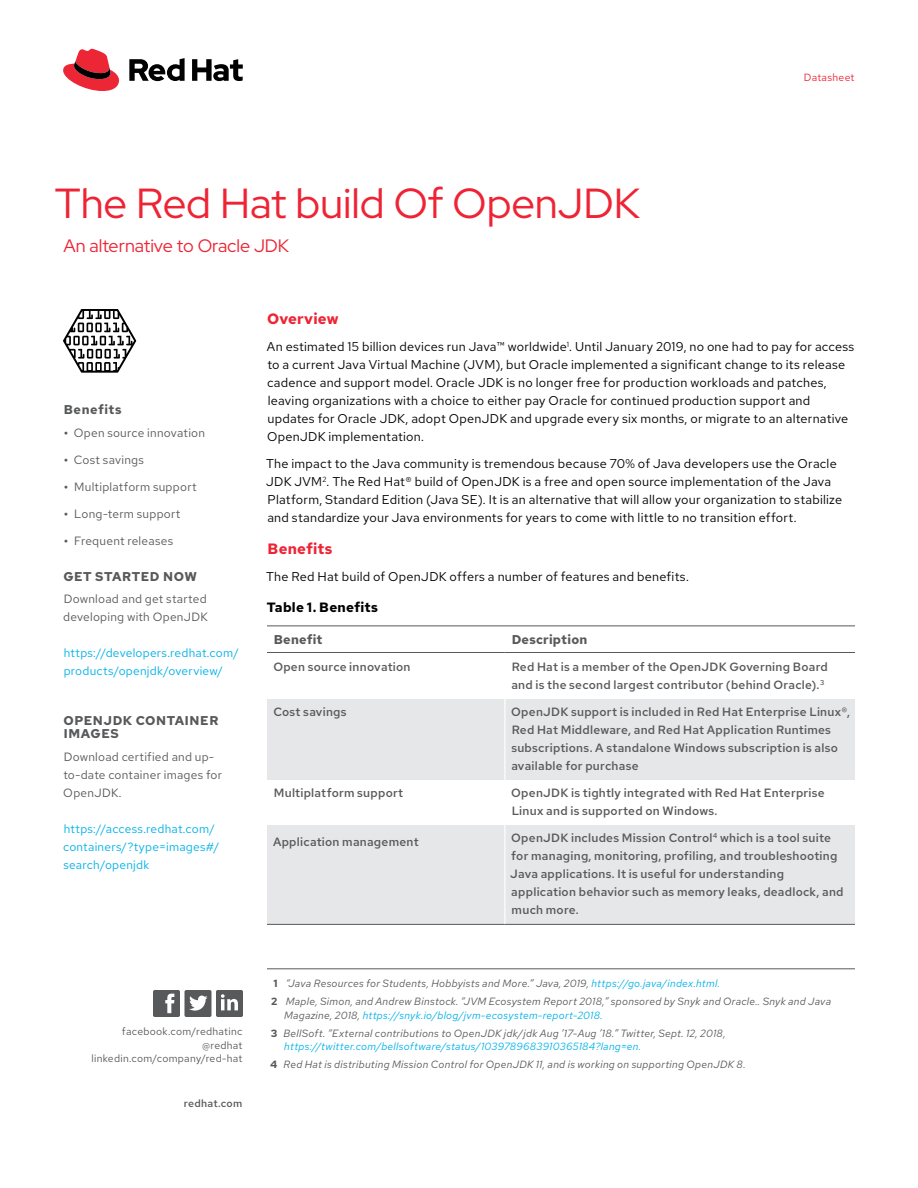
<style>
.page{position:relative;width:918px;height:1188px;background:#fff}
.page>*{position:absolute;margin:0;border:0;box-sizing:border-box;transform-origin:0 0}
.t1{font:42px "Red Hat Display";letter-spacing:-.005em;color:#ee2435}
.t2{font:18px "Red Hat Display";color:#ee2435}
.t3{font:700 15px "Red Hat Text";letter-spacing:.01em;color:#ee2435}
.t4{font:700 13.5px "Red Hat Text";letter-spacing:.015em;color:#000}
.t5{font:12.75px/18px "Red Hat Text";letter-spacing:.02em;color:#000}
.t6{font:700 12.75px/13.5px "Red Hat Text";letter-spacing:.035em;color:#58595b}
.t7{font:700 12.75px "Red Hat Text";letter-spacing:.015em;color:#58595b}
.t8{font:500 12px/18px "Red Hat Text";letter-spacing:.02em;color:#58595b}
.t9{font:12px/18px "Red Hat Text";letter-spacing:.02em;color:#58595b}
.t10{font:12px/18px "Red Hat Text";letter-spacing:.02em;color:#00b1e8}
.t11{font:italic 10.5px/18px "Red Hat Text";letter-spacing:.025em;color:#58595b}
.t12{font:10.5px/13.5px "Red Hat Text";letter-spacing:.025em;color:#58595b;text-align:right}
.t13{font:500 10.5px "Red Hat Text";letter-spacing:.025em;color:#58595b}
.t14{font:10.5px "Red Hat Text";letter-spacing:.025em;color:#ee2435}
.s1{font-weight:700}
.s2{font-weight:700;font-style:normal}
.s3{color:#00b1e8}
</style>
<div class="page">
<svg style="left:153px;top:990px;width:90px;height:27px"></svg>
<hr style="left:267px;top:626px;width:588px;height:1px;background:#58595b">
<svg style="left:267px;top:699px;width:588px;height:225px;fill:#e6e7e8"></svg>
<hr style="left:267px;top:652px;width:238px;height:1px;background:#58595b">
<hr style="left:505px;top:652px;width:350px;height:1px;background:#58595b">
<hr style="left:267px;top:924px;width:238px;height:1px;background:#58595b">
<hr style="left:505px;top:924px;width:350px;height:1px;background:#58595b">
<hr style="left:504px;top:699px;width:1px;height:81px;background:#fff">
<hr style="left:504px;top:780px;width:1px;height:45px;background:#fff">
<hr style="left:504px;top:825px;width:1px;height:99px;background:#fff">
<hr style="left:267px;top:968px;width:588px;height:1px;background:#58595b">
<svg style="left:63px;top:309px;width:73px;height:64px"></svg>
<svg style="left:63px;top:49px;width:56px;height:42px"></svg>
<svg style="left:129px;top:58px;width:114px;height:23px"></svg>
<h1 class="t1" style="left:55px;top:176px;width:586px">The Red Hat build Of OpenJDK</h1>
<h2 class="t2" style="left:63px;top:234px;width:227px">An alternative to Oracle JDK</h2>
<p class="t14" style="left:804px;top:70px;width:52px">Datasheet</p>
<p class="t6" style="left:64px;top:403px;width:59px">Benefits</p>
<p class="t9" style="left:64px;top:423px;width:143px"><span class="s1">•</span> Open source innovation</p>
<p class="t9" style="left:64px;top:450px;width:82px"><span class="s1">•</span> Cost savings</p>
<p class="t9" style="left:64px;top:477px;width:134px"><span class="s1">•</span> Multiplatform support</p>
<p class="t9" style="left:64px;top:504px;width:118px"><span class="s1">•</span> Long-term support</p>
<p class="t9" style="left:64px;top:531px;width:111px"><span class="s1">•</span> Frequent releases</p>
<p class="t6" style="left:63px;top:569px;width:135px">GET STARTED NOW</p>
<p class="t9" style="left:63px;top:590px;width:146px">Download and get started developing with OpenJDK</p>
<p class="t10" style="left:64px;top:644px;width:177px">https://developers.redhat.com/ products/openjdk/overview/</p>
<p class="t6" style="left:63px;top:713px;width:156px">OPENJDK CONTAINER<br>IMAGES</p>
<p class="t9" style="left:63px;top:747px;width:160px">Download certified and up&shy;to-date container images for<br>OpenJDK.</p>
<p class="t10" style="left:63px;top:819px;width:158px">https://access.redhat.com/ containers/?type=images#/ search/openjdk</p>
<p class="t3" style="left:267px;top:309px;width:73px">Overview</p>
<p class="t5" style="left:267px;top:337px;width:589px">An estimated 15 billion devices run Java™ worldwide<sup>1</sup>. Until January 2019, no one had to pay for access to a current Java Virtual Machine (JVM), but Oracle implemented a significant change to its release cadence and support model. Oracle JDK is no longer free for production workloads and patches, leaving organizations with a choice to either pay Oracle for continued production support and updates for Oracle JDK, adopt OpenJDK and upgrade every six months, or migrate to an alternative OpenJDK implementation.</p>
<p class="t5" style="left:266px;top:454px;width:578px">The impact to the Java community is tremendous because 70% of Java developers use the Oracle JDK JVM<sup>2</sup>. The Red Hat® build of OpenJDK is a free and open source implementation of the Java Platform, Standard Edition (Java SE). It is an alternative that will allow your organization to stabilize and standardize your Java environments for years to come with little to no transition effort.</p>
<p class="t3" style="left:268px;top:538px;width:66px">Benefits</p>
<p class="t5" style="left:266px;top:567px;width:424px">The Red Hat build of OpenJDK offers a number of features and benefits.</p>
<p class="t4" style="left:267px;top:598px;width:113px">Table 1. Benefits</p>
<p class="t7" style="left:274px;top:631px;width:50px">Benefit</p>
<p class="t6" style="left:512px;top:632px;width:77px">Description</p>
<p class="t8" style="left:273px;top:657px;width:139px">Open source innovation</p>
<p class="t8" style="left:511px;top:657px;width:318px">Red Hat is a member of the OpenJDK Governing Board and is the second largest contributor (behind Oracle).<sup>3</sup></p>
<p class="t8" style="left:273px;top:702px;width:75px">Cost savings</p>
<p class="t8" style="left:511px;top:702px;width:340px">OpenJDK support is included in Red Hat Enterprise Linux®, Red Hat Middleware, and Red Hat Application Runtimes subscriptions. A standalone Windows subscription is also available for purchase</p>
<p class="t8" style="left:274px;top:783px;width:131px">Multiplatform support</p>
<p class="t8" style="left:511px;top:783px;width:315px">OpenJDK is tightly integrated with Red Hat Enterprise<br>Linux and is supported on Windows.</p>
<p class="t8" style="left:273px;top:833px;width:147px">Application management</p>
<p class="t8" style="left:510px;top:828px;width:335px">OpenJDK includes Mission Control<sup>4</sup> which is a tool suite for managing, monitoring, profiling, and troubleshooting Java applications. It is useful for understanding application behavior such as memory leaks, deadlock, and much more.</p>
<p class="t12" style="left:91px;top:1024px;width:153px">facebook.com/redhatinc @redhat linkedin.com/company/red-hat</p>
<p class="t13" style="left:184px;top:1096px;width:60px">redhat.com</p>
<p class="t11" style="left:271px;top:974px;width:561px"><span class="s2">1</span> “Java Resources for Students, Hobbyists and More.” Java, 2019, <span class="s3">https://go.java/index.html.<br></span><span class="s2">2</span> Maple, Simon, and Andrew Binstock. “JVM Ecosystem Report 2018,” sponsored by Snyk and Oracle.. Snyk and Java</p>
<p class="t11" style="left:271px;top:1006px;width:456px;text-indent:13px">Magazine, 2018, <span class="s3">https://snyk.io/blog/jvm-ecosystem-report-2018.<br></span><span class="s2">3</span> BellSoft. “External contributions to OpenJDK jdk/jdk Aug ’17-Aug ’18.” Twitter, Sept. 12, 2018,</p>
<p class="t11" style="left:270px;top:1037px;width:477px;text-indent:14px"><span class="s3">https://twitter.com/bellsoftware/status/1039789683910365184?lang=en.<br></span><span class="s2">4</span> Red Hat is distributing Mission Control for OpenJDK 11, and is working on supporting OpenJDK 8.</p>
</div>
